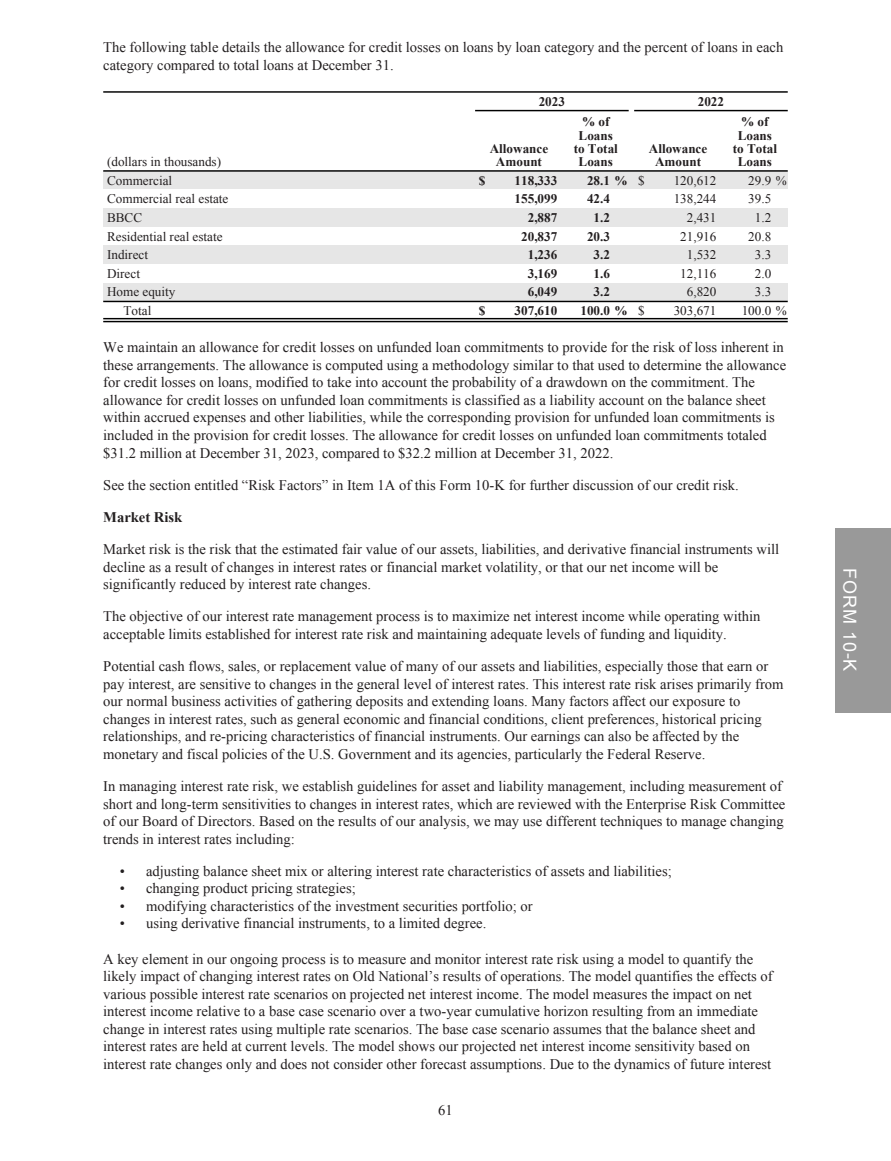
<style>
.page{position:relative;width:891px;height:1161px;background:#fff}
.page>*{position:absolute;margin:0;border:0;box-sizing:border-box;transform-origin:0 0}
.t1{font:18px "Wlpkvr Arial";letter-spacing:.05em;color:#fff}
.t2{font:14.7px/17.5px "Klxfcl Times New Roman";color:#231f20}
.t3{font:700 14.7px "Xrlqlg Times New Roman";color:#231f20}
.t4{font:13.2px "Klxfcl Times New Roman";color:#231f20}
.t5{font:700 13.2px/13.2px "Xrlqlg Times New Roman";color:#231f20;text-align:center}
.s1{font-family:"Klxfcl Times New Roman";font-weight:400}
</style>
<div class="page">
<div style="left:835px;top:528px;width:56px;height:185px;background:#999"></div>
<div style="left:103px;top:171px;width:685px;height:19px;background:#e6e6e6"></div>
<div style="left:103px;top:208px;width:685px;height:19px;background:#e6e6e6"></div>
<div style="left:103px;top:246px;width:685px;height:18px;background:#e6e6e6"></div>
<div style="left:103px;top:283px;width:685px;height:18px;background:#e6e6e6"></div>
<hr style="left:103px;top:91px;width:685px;height:2px;background:#000">
<hr style="left:475px;top:110px;width:154px;height:1px;background:#000">
<hr style="left:634px;top:110px;width:154px;height:1px;background:#000">
<hr style="left:103px;top:170px;width:685px;height:2px;background:#000">
<hr style="left:103px;top:301px;width:685px;height:1px;background:#000">
<hr style="left:103px;top:318px;width:685px;height:1px;background:#000">
<hr style="left:103px;top:321px;width:685px;height:1px;background:#000">
<p class="t2" style="left:103px;top:38px;width:682px">The following table details the allowance for credit losses on loans by loan category and the percent of loans in each category compared to total loans at December 31.</p>
<p class="t5" style="left:539px;top:94px;width:28px">2023</p>
<p class="t5" style="left:698px;top:94px;width:28px">2022</p>
<p class="t4" style="left:107px;top:153px;width:116px">(dollars in thousands)</p>
<p class="t5" style="left:490px;top:141px;width:60px">Allowance<br>Amount</p>
<p class="t5" style="left:574px;top:115px;width:46px">% of<br>Loans to Total<br>Loans</p>
<p class="t5" style="left:649px;top:141px;width:60px">Allowance<br>Amount</p>
<p class="t5" style="left:733px;top:115px;width:46px">% of<br>Loans to Total<br>Loans</p>
<p class="t4" style="left:107px;top:171px;width:67px">Commercial</p>
<p class="t5" style="left:479px;top:173px;width:8px">$</p>
<p class="t5" style="left:515px;top:173px;width:44px">118,333</p>
<p class="t5" style="left:587px;top:173px;width:59px">28.1 % <span class="s1">$</span></p>
<p class="t4" style="left:674px;top:171px;width:44px">120,612</p>
<p class="t4" style="left:748px;top:171px;width:40px">29.9 %</p>
<p class="t4" style="left:107px;top:190px;width:123px">Commercial real estate</p>
<p class="t5" style="left:515px;top:192px;width:44px">155,099</p>
<p class="t5" style="left:587px;top:192px;width:25px">42.4</p>
<p class="t4" style="left:674px;top:190px;width:44px">138,244</p>
<p class="t4" style="left:748px;top:190px;width:25px">39.5</p>
<p class="t4" style="left:107px;top:209px;width:37px">BBCC</p>
<p class="t5" style="left:528px;top:211px;width:31px">2,887</p>
<p class="t5" style="left:594px;top:211px;width:18px">1.2</p>
<p class="t4" style="left:687px;top:209px;width:31px">2,431</p>
<p class="t4" style="left:755px;top:209px;width:18px">1.2</p>
<p class="t4" style="left:107px;top:227px;width:117px">Residential real estate</p>
<p class="t5" style="left:521px;top:229px;width:38px">20,837</p>
<p class="t5" style="left:587px;top:229px;width:25px">20.3</p>
<p class="t4" style="left:680px;top:227px;width:38px">21,916</p>
<p class="t4" style="left:748px;top:227px;width:25px">20.8</p>
<p class="t4" style="left:107px;top:246px;width:42px">Indirect</p>
<p class="t5" style="left:528px;top:248px;width:31px">1,236</p>
<p class="t5" style="left:594px;top:248px;width:18px">3.2</p>
<p class="t4" style="left:687px;top:246px;width:31px">1,532</p>
<p class="t4" style="left:755px;top:246px;width:18px">3.3</p>
<p class="t4" style="left:107px;top:265px;width:34px">Direct</p>
<p class="t5" style="left:528px;top:266px;width:31px">3,169</p>
<p class="t5" style="left:594px;top:266px;width:18px">1.6</p>
<p class="t4" style="left:680px;top:265px;width:38px">12,116</p>
<p class="t4" style="left:755px;top:265px;width:18px">2.0</p>
<p class="t4" style="left:107px;top:283px;width:70px">Home equity</p>
<p class="t5" style="left:528px;top:285px;width:31px">6,049</p>
<p class="t5" style="left:594px;top:285px;width:18px">3.2</p>
<p class="t4" style="left:687px;top:283px;width:31px">6,820</p>
<p class="t4" style="left:755px;top:283px;width:18px">3.3</p>
<p class="t4" style="left:124px;top:302px;width:29px">Total</p>
<p class="t5" style="left:479px;top:304px;width:8px">$</p>
<p class="t5" style="left:515px;top:304px;width:44px">307,610</p>
<p class="t5" style="left:580px;top:304px;width:66px">100.0 % <span class="s1">$</span></p>
<p class="t4" style="left:674px;top:302px;width:44px">303,671</p>
<p class="t4" style="left:742px;top:302px;width:46px">100.0 %</p>
<p class="t2" style="left:103px;top:338px;width:684px">We maintain an allowance for credit losses on unfunded loan commitments to provide for the risk of loss inherent in these arrangements. The allowance is computed using a methodology similar to that used to determine the allowance for credit losses on loans, modified to take into account the probability of a drawdown on the commitment. The allowance for credit losses on unfunded loan commitments is classified as a liability account on the balance sheet within accrued expenses and other liabilities, while the corresponding provision for unfunded loan commitments is included in the provision for credit losses. The allowance for credit losses on unfunded loan commitments totaled $31.2 million at December 31, 2023, compared to $32.2 million at December 31, 2022.</p>
<p class="t2" style="left:103px;top:476px;width:637px">See the section entitled “Risk Factors” in Item 1A of this Form 10-K for further discussion of our credit risk.</p>
<p class="t3" style="left:103px;top:507px;width:81px">Market Risk</p>
<p class="t2" style="left:103px;top:540px;width:677px">Market risk is the risk that the estimated fair value of our assets, liabilities, and derivative financial instruments will decline as a result of changes in interest rates or financial market volatility, or that our net income will be significantly reduced by interest rate changes.</p>
<p class="t2" style="left:103px;top:607px;width:659px">The objective of our interest rate management process is to maximize net interest income while operating within acceptable limits established for interest rate risk and maintaining adequate levels of funding and liquidity.</p>
<p class="t2" style="left:103px;top:657px;width:682px">Potential cash flows, sales, or replacement value of many of our assets and liabilities, especially those that earn or pay interest, are sensitive to changes in the general level of interest rates. This interest rate risk arises primarily from our normal business activities of gathering deposits and extending loans. Many factors affect our exposure to changes in interest rates, such as general economic and financial conditions, client preferences, historical pricing relationships, and re-pricing characteristics of financial instruments. Our earnings can also be affected by the monetary and fiscal policies of the U.S. Government and its agencies, particularly the Federal Reserve.</p>
<p class="t2" style="left:103px;top:777px;width:684px">In managing interest rate risk, we establish guidelines for asset and liability management, including measurement of short and long-term sensitivities to changes in interest rates, which are reviewed with the Enterprise Risk Committee of our Board of Directors. Based on the results of our analysis, we may use different techniques to manage changing trends in interest rates including:</p>
<p class="t2" style="left:120px;top:862px;width:554px">• adjusting balance sheet mix or altering interest rate characteristics of assets and liabilities;</p>
<p class="t2" style="left:120px;top:879px;width:238px">• changing product pricing strategies;</p>
<p class="t2" style="left:120px;top:897px;width:415px">• modifying characteristics of the investment securities portfolio; or</p>
<p class="t2" style="left:120px;top:915px;width:368px">• using derivative financial instruments, to a limited degree.</p>
<p class="t2" style="left:103px;top:950px;width:671px">A key element in our ongoing process is to measure and monitor interest rate risk using a model to quantify the likely impact of changing interest rates on Old National’s results of operations. The model quantifies the effects of various possible interest rate scenarios on projected net interest income. The model measures the impact on net interest income relative to a base case scenario over a two-year cumulative horizon resulting from an immediate change in interest rates using multiple rate scenarios. The base case scenario assumes that the balance sheet and interest rates are held at current levels. The model shows our projected net interest income sensitivity based on interest rate changes only and does not consider other forecast assumptions. Due to the dynamics of future interest</p>
<p class="t2" style="left:438px;top:1101px;width:16px">61</p>
<p class="t1" style="left:862px;top:568px;width:105px;rotate:90deg">FORM 10-K</p>
</div>
